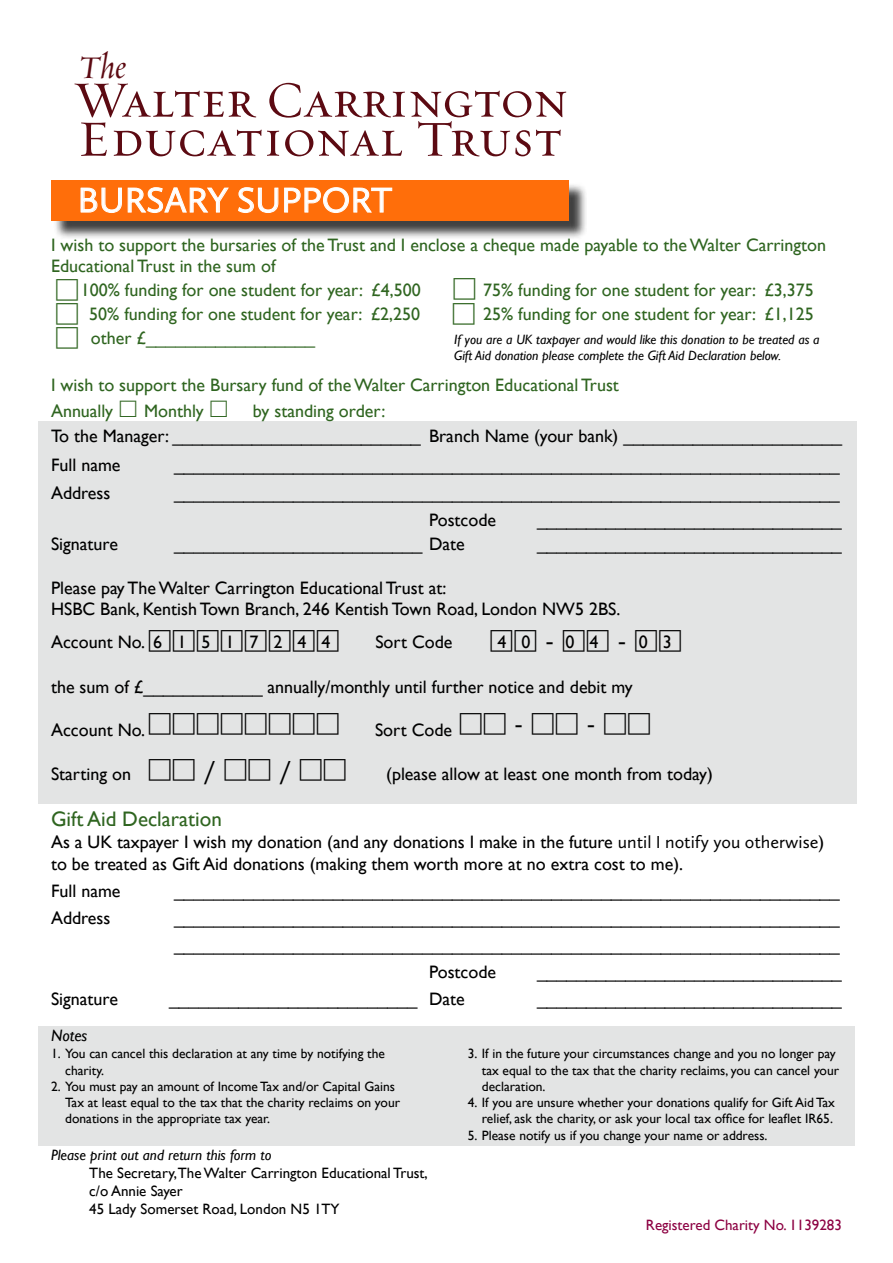
<style>
.page{position:relative;width:893px;height:1263px;background:#fff}
.page>*{position:absolute;margin:0;border:0;box-sizing:border-box;transform-origin:0 0}
.t1{font:51px/39px "Requiem Text HTF Small Caps";color:#5c0a12}
.t2{font:36px "Calluna Sans";color:#fff}
.t3{font:36px "Requiem Display HTF Italic";color:#5c0a12}
.t4{font:27px "Universal Newswith Comm Pi";color:#000}
.t5{font:27px/24.2px "Universal Newswith Comm Pi";color:#2f6520}
.t6{font:21px "Gill Sans";color:#2f6520}
.t7{font:18px/21.6px "Gill Sans";color:#000}
.t8{font:18px/25.8px "Gill Sans";color:#2f6520}
.t9{font:italic 16.5px "Gill Sans";color:#000}
.t10{font:15px/18px "Gill Sans";color:#000}
.t11{font:italic 15px "Gill Sans";color:#000}
.t12{font:15px "Gill Sans";color:#8c0042}
.t13{font:13.5px/16.2px "Gill Sans";color:#000}
.t14{font:italic 13.5px/16.5px "Gill Sans";color:#000}
.s1{font-family:"L Astrology Pi One";font-size:24px}
.s2{color:#000}
.s3{font-family:"Calluna Sans"}
</style>
<div class="page">
<div style="left:38px;top:420px;width:819px;height:383px;background:#e3e4e4"></div>
<div style="left:38px;top:1026px;width:817px;height:120px;background:#e3e4e4"></div>
<div style="left:53px;top:182px;width:534px;height:58px;background:#000;opacity:.75"></div>
<div style="left:51px;top:180px;width:518px;height:41px;background:#ff6e0a"></div>
<svg style="left:80px;top:187px;width:149px;height:26px"></svg>
<svg style="left:238px;top:187px;width:154px;height:26px"></svg>
<h2 class="t3" style="left:80px;top:50px;width:48px">The</h2>
<h1 class="t1" style="left:74px;top:82px;width:496px">Walter Carrington<br>Educational Trust</h1>
<h2 class="t2" style="left:78px;top:178px;width:316px">BURSARY SUPPORT</h2>
<p class="t8" style="left:51px;top:233px;width:776px;line-height:21.6px">I wish to support the bursaries of the Trust and I enclose a cheque made payable to the Walter Carrington<br>Educational Trust in the sum of</p>
<p class="t8" style="left:81px;top:277px;width:341px">100% funding for one student for year: £4,500</p>
<p class="t8" style="left:483px;top:277px;width:332px">75% funding for one student for year: £3,375</p>
<p class="t8" style="left:89px;top:301px;width:332px">50% funding for one student for year: £2,250</p>
<p class="t8" style="left:483px;top:301px;width:332px">25% funding for one student for year: £1,125</p>
<p class="t8" style="left:91px;top:325px;width:226px">other £_________________</p>
<p class="t8" style="left:51px;top:371px;width:792px">I wish to support the Bursary fund of the Walter Carrington Educational Trust<br>Annually <span class="s1">U</span> Monthly <span class="s1">U</span> by standing order:<br><span class="s2">To the Manager: _________________________ Branch Name (your bank) ______________________</span></p>
<p class="t7" style="left:51px;top:454px;width:71px">Full name</p>
<p class="t7" style="left:174px;top:454px;width:667px">___________________________________________________________________</p>
<p class="t7" style="left:51px;top:482px;width:61px">Address</p>
<p class="t7" style="left:429px;top:480px;width:412px;line-height:27px;text-indent:-255px">___________________________________________________________________<br>Postcode</p>
<p class="t7" style="left:537px;top:509px;width:306px">_______________________________</p>
<p class="t7" style="left:51px;top:533px;width:68px">Signature</p>
<p class="t7" style="left:174px;top:533px;width:292px">_________________________ Date</p>
<p class="t7" style="left:537px;top:533px;width:306px">_______________________________</p>
<p class="t7" style="left:51px;top:576px;width:571px">Please pay The Walter Carrington Educational Trust at:<br>HSBC Bank, Kentish Town Branch, 246 Kentish Town Road, London NW5 2BS.</p>
<p class="t7" style="left:51px;top:630px;width:281px">Account No. 6 1 5 1 7 2 4 4</p>
<p class="t7" style="left:375px;top:630px;width:79px">Sort Code</p>
<p class="t7" style="left:498px;top:630px;width:35px">4 0</p>
<p class="t7" style="left:566px;top:630px;width:35px">0 4</p>
<p class="t7" style="left:639px;top:630px;width:35px">0 3</p>
<p class="t7" style="left:51px;top:676px;width:583px">the sum of £____________ annually/monthly until further notice and debit my</p>
<p class="t7" style="left:51px;top:719px;width:96px">Account No.</p>
<p class="t7" style="left:375px;top:719px;width:79px">Sort Code</p>
<p class="t7" style="left:51px;top:762px;width:81px">Starting on</p>
<p class="t7" style="left:386px;top:762px;width:328px">(please allow at least one month from today)</p>
<p class="t6" style="left:51px;top:807px;width:172px">Gift Aid Declaration</p>
<p class="t7" style="left:51px;top:831px;width:775px">As a UK taxpayer I wish my donation (and any donations I make in the future <span class="s3">until I notify you otherwise</span>) to be treated as Gift Aid donations (making them worth more at no extra cost to me).</p>
<p class="t7" style="left:51px;top:879px;width:71px">Full name</p>
<p class="t7" style="left:174px;top:879px;width:667px">___________________________________________________________________</p>
<p class="t7" style="left:51px;top:906px;width:61px">Address</p>
<p class="t7" style="left:174px;top:906px;width:667px">___________________________________________________________________</p>
<p class="t7" style="left:174px;top:933px;width:667px">___________________________________________________________________</p>
<p class="t7" style="left:429px;top:960px;width:69px">Postcode</p>
<p class="t7" style="left:537px;top:960px;width:306px">_______________________________</p>
<p class="t7" style="left:51px;top:987px;width:68px">Signature</p>
<p class="t7" style="left:169px;top:987px;width:297px">_________________________ Date</p>
<p class="t7" style="left:537px;top:987px;width:306px">_______________________________</p>
<p class="t9" style="left:51px;top:1026px;width:38px">Notes</p>
<h3 class="t5" style="left:452px;top:279px;width:26px">M<br>M</h3>
<h3 class="t5" style="left:55px;top:279px;width:26px;text-align:justify">M M M</h3>
<p class="t14" style="left:454px;top:331px;width:367px">If you are a UK taxpayer and would like this donation to be treated as a<br>Gift Aid donation please complete the Gift Aid Declaration below.</p>
<h3 class="t4" style="left:148px;top:629px;width:194px">MMMMMMMM</h3>
<h3 class="t4" style="left:489px;top:629px;width:194px">MM <span class="s3">-</span> MM <span class="s3">-</span> MM</h3>
<h3 class="t4" style="left:148px;top:712px;width:194px">MMMMMMMM</h3>
<h3 class="t4" style="left:459px;top:712px;width:194px">MM <span class="s3">-</span> MM <span class="s3">-</span> MM</h3>
<h3 class="t4" style="left:148px;top:758px;width:200px">MM <span class="s3">/</span> MM <span class="s3">/</span> MM</h3>
<p class="t13" style="left:65px;top:1046px;width:321px;text-indent:-14px">1. You can cancel this declaration at any time by notifying the charity.</p>
<p class="t13" style="left:65px;top:1078px;width:336px;text-indent:-14px">2. You must pay an amount of Income Tax and/or Capital Gains<br>Tax at least equal to the tax that the charity reclaims on your donations in the appropriate tax year.</p>
<p class="t11" style="left:51px;top:1146px;width:222px">Please print out and return this form to</p>
<p class="t10" style="left:89px;top:1163px;width:340px">The Secretary,The Walter Carrington Educational Trust, c/o Annie Sayer<br>45 Lady Somerset Road, London N5 1TY</p>
<p class="t13" style="left:482px;top:1046px;width:359px;text-indent:-14px">3. If in the future your circumstances change and you no longer pay tax equal to the tax that the charity reclaims, you can cancel your declaration.</p>
<p class="t13" style="left:468px;top:1094px;width:369px;text-align:right">4. If you are unsure whether your donations qualify for Gift Aid Tax relief, ask the charity, or ask your local tax office for leaflet IR65.</p>
<p class="t13" style="left:468px;top:1127px;width:301px">5. Please notify us if you change your name or address.</p>
<p class="t12" style="left:646px;top:1216px;width:198px">Registered Charity No. 1139283</p>
</div>
